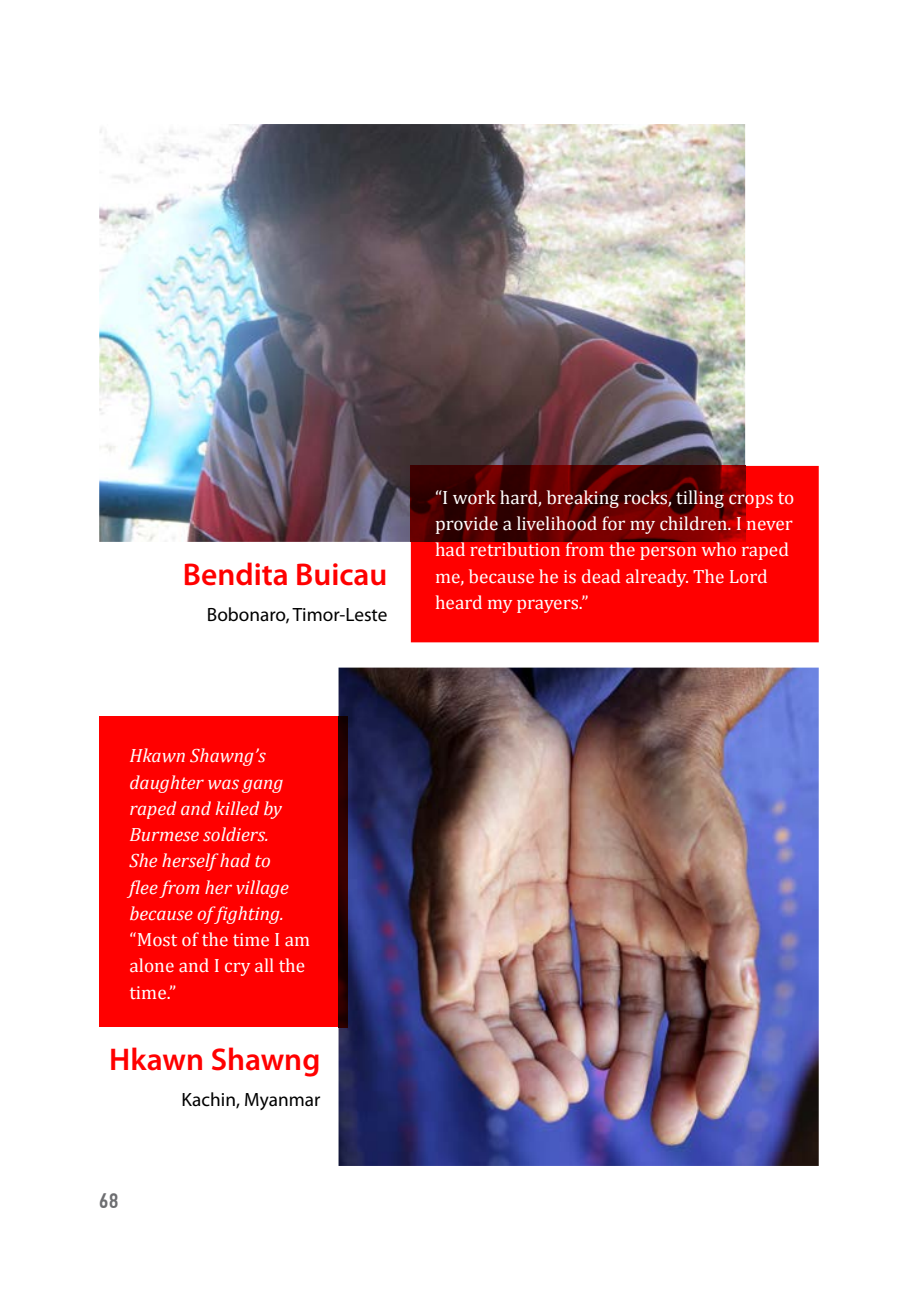
<style>
.page{position:relative;width:918px;height:1290px;background:#fff}
.page>*{position:absolute;margin:0;border:0;box-sizing:border-box;transform-origin:0 0}
.t1{font:600 31.5px "Myriad Pro";color:#f00}
.t2{font:500 21px "PF Din Text Cond Pro";color:#6d6e71}
.t3{font:19.25px/26.2px "Cambria";color:#fff}
.t4{font:italic 19.25px/26.2px "Cambria";color:#fff}
.t5{font:19.25px "Myriad Pro";color:#000}
</style>
<div class="page">
<img style="left:338px;top:667px;width:481px;height:499px">
<img style="left:99px;top:124px;width:646px;height:418px">
<div style="left:411px;top:466px;width:408px;height:176px;background:#f00"></div>
<img style="left:411px;top:466px;width:334px;height:76px">
<div style="left:99px;top:716px;width:239px;height:311px;background:#f00"></div>
<img style="left:338px;top:716px;width:9px;height:311px">
<h1 class="t1" style="left:183px;top:554px;width:206px">Bendita Buicau</h1>
<p class="t5" style="left:207px;top:603px;width:182px">Bobonaro, Timor-Leste</p>
<p class="t3" style="left:435px;top:484px;width:361px">“I work hard, breaking rocks, tilling crops to provide a livelihood for my children. I never had retribution from the person who raped me, because he is dead already. The Lord heard my prayers.”</p>
<p class="t4" style="left:129px;top:742px;width:161px">Hkawn Shawng’s daughter was gang raped and killed by<br>Burmese soldiers.<br>She herself had to flee from her village because of fighting.</p>
<p class="t3" style="left:129px;top:926px;width:182px">“Most of the time I am alone and I cry all the time.”</p>
<h1 class="t1" style="left:109px;top:1039px;width:213px">Hkawn Shawng</h1>
<p class="t5" style="left:182px;top:1088px;width:140px">Kachin, Myanmar</p>
<p class="t2" style="left:99px;top:1188px;width:21px">68</p>
</div>
